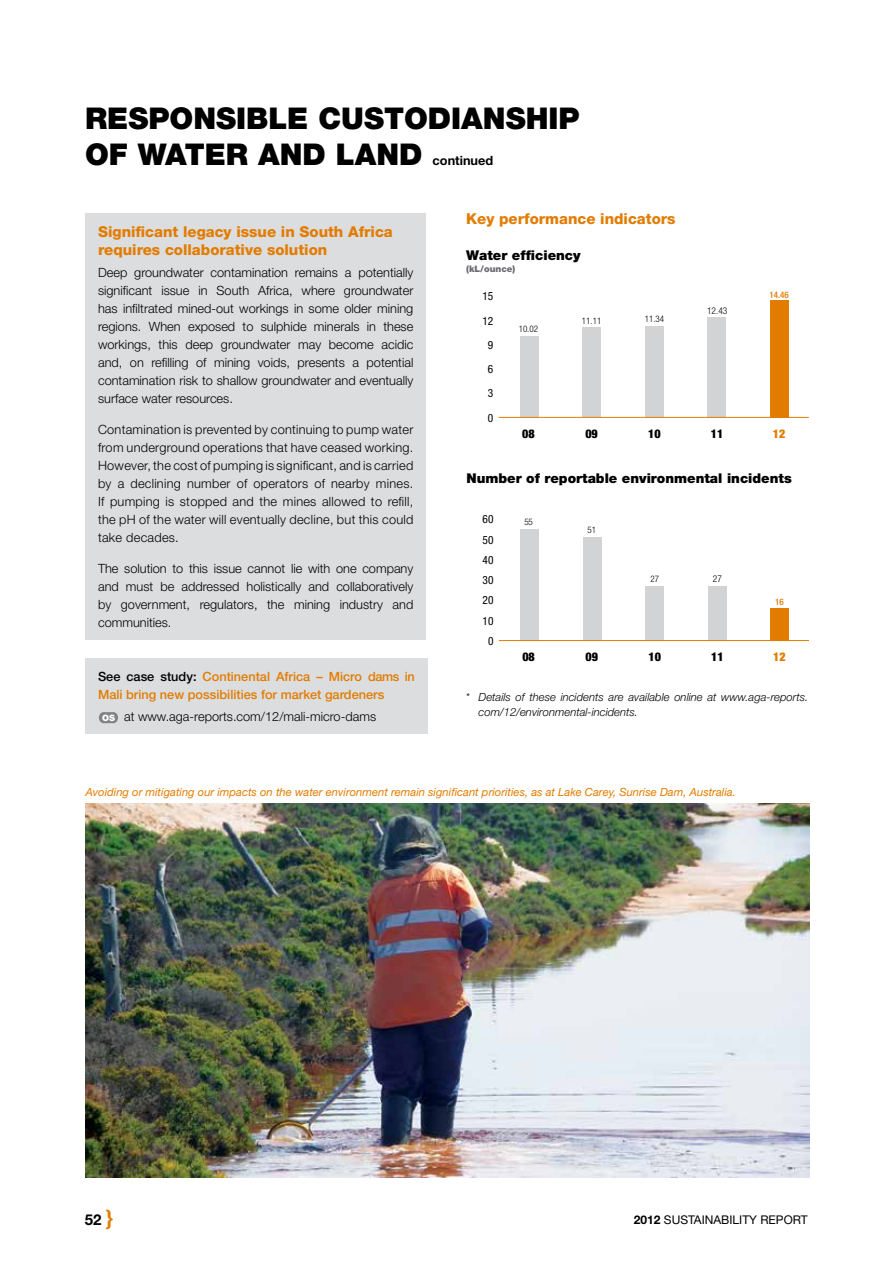
<style>
.page{position:relative;width:893px;height:1263px;background:#fff}
.page>*{position:absolute;margin:0;border:0;box-sizing:border-box;transform-origin:0 0}
.t1{font:900 30px "Helvetica Neue";color:#000}
.t2{font:800 15px/18px "Helvetica Neue";color:#e27c00}
.t3{font:700 15px "Helvetica Neue";color:#000}
.t4{font:900 13.5px "Helvetica Neue";color:#000}
.t5{font:300 12.75px/18px "Helvetica Neue";color:#000;text-align:justify}
.t6{font:500 12.75px/18px "Helvetica Neue";color:#e27c00}
.t7{font:700 12.75px "Helvetica Neue";color:#000}
.t8{font:12px "Helvetica Neue";color:#000}
.t9{font:900 condensed 12px "Helvetica Neue";color:#000}
.t10{font:900 condensed 12px "Helvetica Neue";color:#e27c00}
.t11{font:condensed 11.4px "Helvetica Neue";color:#000}
.t12{font:italic 11.25px "Helvetica Neue";color:#e27c00}
.t13{font:italic 300 11.25px/15px "Helvetica Neue";color:#000}
.t14{font:300 condensed 9.3px "Helvetica Neue";color:#000}
.t15{font:300 condensed 9px "Helvetica Neue";color:#000}
.t16{font:900 9px "Helvetica Neue";color:#6d6e71}
.t17{font:500 condensed 9px "Helvetica Neue";color:#e27c00}
.s1{color:#000}
.s2{font-weight:900;font-size:8.85px;color:#fff}
.s3{font-family:"Helvetica";font-size:21px;color:#e27c00}
.s4{font-weight:700}
</style>
<div class="page">
<img style="left:85px;top:804px;width:724px;height:374px">
<div style="left:85px;top:213px;width:341px;height:426px;background:#dcddde"></div>
<div style="left:85px;top:658px;width:343px;height:76px;background:#dcddde"></div>
<svg style="left:99px;top:712px;width:19px;height:11px"></svg>
<div style="left:770px;top:300px;width:19px;height:117px;background:#e27c00"></div>
<div style="left:707px;top:317px;width:19px;height:100px;background:#d1d3d4"></div>
<div style="left:645px;top:326px;width:19px;height:91px;background:#d1d3d4"></div>
<div style="left:582px;top:327px;width:19px;height:90px;background:#d1d3d4"></div>
<div style="left:520px;top:336px;width:19px;height:81px;background:#d1d3d4"></div>
<hr style="left:499px;top:417px;width:309px;height:1px;background:#e27c00">
<div style="left:770px;top:608px;width:19px;height:33px;background:#e27c00"></div>
<div style="left:708px;top:586px;width:18px;height:55px;background:#d1d3d4"></div>
<div style="left:645px;top:586px;width:19px;height:55px;background:#d1d3d4"></div>
<div style="left:583px;top:537px;width:18px;height:104px;background:#d1d3d4"></div>
<div style="left:520px;top:529px;width:19px;height:112px;background:#d1d3d4"></div>
<hr style="left:499px;top:640px;width:310px;height:1px;background:#e27c00">
<h1 class="t1" style="left:85px;top:101px;width:108px">RESPONS</h1>
<h1 class="t1" style="left:236px;top:101px;width:150px">IBLE CUSTO</h1>
<h1 class="t1" style="left:428px;top:101px;width:153px">DIANSHIP</h1>
<h1 class="t1" style="left:85px;top:137px;width:339px">OF WATE R AND LAND</h1>
<p class="t7" style="left:433px;top:153px;width:62px">continued</p>
<p class="t2" style="left:98px;top:222px;width:296px">Significant legacy issue in South Africa requires collaborative solution</p>
<p class="t5" style="left:98px;top:263px;width:317px">Deep groundwater contamination remains a potentially significant issue in South Africa, where groundwater has infiltrated mined-out workings in some older mining regions. When exposed to sulphide minerals in these workings, this deep groundwater may become acidic and, on refilling of mining voids, presents a potential contamination risk to shallow groundwater and eventually surface water resources.</p>
<p class="t5" style="left:98px;top:420px;width:317px">Contamination is prevented by continuing to pump water from underground operations that have ceased working.<br>However, the cost of pumping is significant, and is carried by a declining number of operators of nearby mines.<br>If pumping is stopped and the mines allowed to refill, the pH of the water will eventually decline, but this could take decades.</p>
<p class="t5" style="left:98px;top:559px;width:317px">The solution to this issue cannot lie with one company and must be addressed holistically and collaboratively by government, regulators, the mining industry and communities.</p>
<p class="t6" style="left:98px;top:667px;width:318px"><span class="s1">See case study:</span> Continental Africa – Micro dams in<br>Mali bring new possibilities for market gardeners</p>
<p class="t5" style="left:102px;top:707px;width:275px"><span class="s2">OS</span> at www.aga-reports.com/12/mali-micro-dams</p>
<p class="t2" style="left:466px;top:210px;width:211px">Key performance indicators</p>
<p class="t4" style="left:466px;top:247px;width:116px">Water efficiency</p>
<p class="t16" style="left:466px;top:263px;width:51px">(kL/ounce)</p>
<p class="t11" style="left:482px;top:290px;width:12px">15</p>
<p class="t17" style="left:769px;top:289px;width:21px">14.46</p>
<p class="t14" style="left:707px;top:305px;width:22px">12.43</p>
<p class="t15" style="left:582px;top:316px;width:21px">11.11</p>
<p class="t15" style="left:645px;top:314px;width:21px">11.34</p>
<p class="t15" style="left:519px;top:324px;width:21px">10.02</p>
<p class="t11" style="left:482px;top:314px;width:12px">12</p>
<p class="t11" style="left:488px;top:338px;width:7px">9</p>
<p class="t11" style="left:488px;top:362px;width:7px">6</p>
<p class="t11" style="left:488px;top:387px;width:7px">3</p>
<p class="t11" style="left:488px;top:411px;width:7px">0</p>
<p class="t9" style="left:522px;top:427px;width:14px">08</p>
<p class="t9" style="left:585px;top:427px;width:14px">09</p>
<p class="t9" style="left:648px;top:427px;width:14px">10</p>
<p class="t9" style="left:711px;top:427px;width:14px">11</p>
<p class="t10" style="left:773px;top:427px;width:14px">12</p>
<p class="t4" style="left:466px;top:470px;width:327px">Number of reportable environmental incidents</p>
<p class="t11" style="left:483px;top:513px;width:12px">60</p>
<p class="t11" style="left:483px;top:533px;width:12px">50</p>
<p class="t11" style="left:483px;top:553px;width:12px">40</p>
<p class="t11" style="left:483px;top:573px;width:12px">30</p>
<p class="t11" style="left:483px;top:594px;width:12px">20</p>
<p class="t11" style="left:483px;top:614px;width:12px">10</p>
<p class="t11" style="left:488px;top:634px;width:7px">0</p>
<p class="t15" style="left:524px;top:517px;width:10px">55</p>
<p class="t15" style="left:587px;top:525px;width:10px">51</p>
<p class="t15" style="left:650px;top:574px;width:10px">27</p>
<p class="t14" style="left:713px;top:574px;width:10px">27</p>
<p class="t17" style="left:775px;top:596px;width:10px">16</p>
<p class="t9" style="left:522px;top:650px;width:14px">08</p>
<p class="t9" style="left:586px;top:650px;width:14px">09</p>
<p class="t9" style="left:648px;top:650px;width:14px">10</p>
<p class="t9" style="left:711px;top:650px;width:14px">11</p>
<p class="t10" style="left:773px;top:650px;width:14px">12</p>
<p class="t13" style="left:479px;top:689px;width:331px;text-indent:-13px">* Details of these incidents are available online at www.aga-reports. com/12/environmental-incidents.</p>
<p class="t12" style="left:85px;top:785px;width:652px">Avoiding or mitigating our impacts on the water environment remain significant priorities, as at Lake Carey, Sunrise Dam, Australia.</p>
<p class="t3" style="left:85px;top:1211px;width:31px">52 <span class="s3">}</span></p>
<p class="t8" style="left:634px;top:1212px;width:175px"><span class="s4">2012</span> SUSTAINABILITY REPORT</p>
</div>
